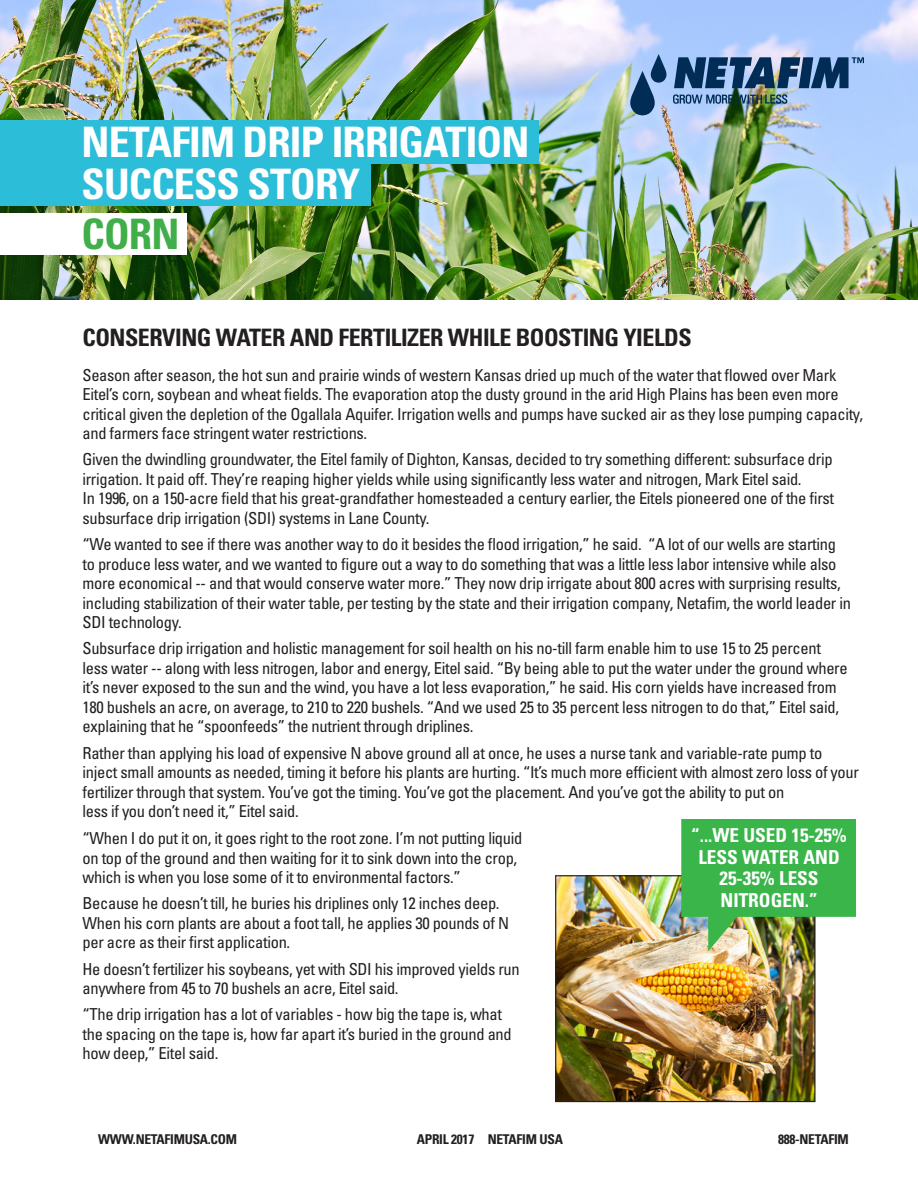
<style>
.page{position:relative;width:918px;height:1188px;background:#fff}
.page>*{position:absolute;margin:0;border:0;box-sizing:border-box;transform-origin:0 0}
.t1{font:700 condensed 42px "Univers LT Std";letter-spacing:-.02em;color:#fff}
.t2{font:700 condensed 42px "Univers LT Std";color:#40ae49}
.t3{font:700 condensed 24px "Univers LT Std";letter-spacing:-.02em;color:#231f20}
.t4{font:700 condensed 19.2px/21.6px "Univers LT Std";color:#fff;text-align:center}
.t5{font:condensed 16.5px/19.5px "Univers LT Std";letter-spacing:-.02em;color:#231f20}
.t6{font:700 condensed 13.5px "Univers LT Std";letter-spacing:-.02em;color:#231f20}
</style>
<div class="page">
<img style="left:0;top:0;width:918px;height:299px">
<div style="left:0;top:161px;width:370px;height:44px;background:#2cbdd8"></div>
<div style="left:0;top:213px;width:187px;height:42px;background:#fff"></div>
<div style="left:0;top:120px;width:538px;height:44px;background:#2cbdd8"></div>
<svg style="left:674px;top:57px;width:190px;height:31px;background:#3e638b"></svg>
<svg style="left:630px;top:54px;width:37px;height:61px;background:#6688b2"></svg>
<svg style="left:673px;top:94px;width:114px;height:10px"></svg>
<img style="left:557px;top:877px;width:257px;height:223px">
<div style="left:555px;top:875px;width:261px;height:227px;border:1px solid #231f20"></div>
<img style="left:681px;top:819px;width:175px;height:132px">
<p class="t1" style="left:82px;top:117px;width:449px">NETAFIM DRIP IRRIGATION</p>
<p class="t1" style="left:82px;top:159px;width:280px">SUCCESS STORY</p>
<p class="t2" style="left:82px;top:209px;width:99px">CORN</p>
<p class="t3" style="left:82px;top:323px;width:611px">CONSERVING WATER AND FERTILIZER WHILE BOOSTING YIELDS</p>
<p class="t5" style="left:82px;top:365px;width:782px">Season after season, the hot sun and prairie winds of western Kansas dried up much of the water that flowed over Mark Eitel’s corn, soybean and wheat fields. The evaporation atop the dusty ground in the arid High Plains has been even more critical given the depletion of the Ogallala Aquifer. Irrigation wells and pumps have sucked air as they lose pumping capacity, and farmers face stringent water restrictions.</p>
<p class="t5" style="left:82px;top:450px;width:752px">Given the dwindling groundwater, the Eitel family of Dighton, Kansas, decided to try something different: subsurface drip irrigation. It paid off. They’re reaping higher yields while using significantly less water and nitrogen, Mark Eitel said.</p>
<p class="t5" style="left:82px;top:489px;width:753px">In 1996, on a 150-acre field that his great-grandfather homesteaded a century earlier, the Eitels pioneered one of the first subsurface drip irrigation (SDI) systems in Lane County.</p>
<p class="t5" style="left:82px;top:534px;width:770px">“We wanted to see if there was another way to do it besides the flood irrigation,” he said. “A lot of our wells are starting to produce less water, and we wanted to figure out a way to do something that was a little less labor intensive while also more economical -- and that would conserve water more.” They now drip irrigate about 800 acres with surprising results, including stabilization of their water table, per testing by the state and their irrigation company, Netafim, the world leader in SDI technology.</p>
<p class="t5" style="left:82px;top:639px;width:767px">Subsurface drip irrigation and holistic management for soil health on his no-till farm enable him to use 15 to 25 percent less water -- along with less nitrogen, labor and energy, Eitel said. “By being able to put the water under the ground where it’s never exposed to the sun and the wind, you have a lot less evaporation,” he said. His corn yields have increased from 180 bushels an acre, on average, to 210 to 220 bushels. “And we used 25 to 35 percent less nitrogen to do that,” Eitel said, explaining that he “spoonfeeds” the nutrient through driplines.</p>
<p class="t5" style="left:82px;top:743px;width:778px">Rather than applying his load of expensive N above ground all at once, he uses a nurse tank and variable-rate pump to inject small amounts as needed, timing it before his plants are hurting. “It’s much more efficient with almost zero loss of your fertilizer through that system. You’ve got the timing. You’ve got the placement. And you’ve got the ability to put on<br>less if you don’t need it,” Eitel said.</p>
<p class="t4" style="left:691px;top:825px;width:157px">“...WE USED 15-25%<br>LESS WATER AND<br>25-35% LESS<br>NITROGEN.”</p>
<p class="t5" style="left:82px;top:828px;width:441px">“When I do put it on, it goes right to the root zone. I’m not putting liquid on top of the ground and then waiting for it to sink down into the crop, which is when you lose some of it to environmental factors.”</p>
<p class="t5" style="left:82px;top:894px;width:428px">Because he doesn’t till, he buries his driplines only 12 inches deep.<br>When his corn plants are about a foot tall, he applies 30 pounds of N per acre as their first application.</p>
<p class="t5" style="left:82px;top:959px;width:439px">He doesn’t fertilizer his soybeans, yet with SDI his improved yields run anywhere from 45 to 70 bushels an acre, Eitel said.</p>
<p class="t5" style="left:82px;top:1005px;width:431px">“The drip irrigation has a lot of variables - how big the tape is, what the spacing on the tape is, how far apart it’s buried in the ground and how deep,” Eitel said.</p>
<p class="t6" style="left:98px;top:1131px;width:140px">WWW.NETAFIMUSA.COM</p>
<p class="t6" style="left:417px;top:1131px;width:148px">APRIL 2017 NETAFIM USA</p>
<p class="t6" style="left:778px;top:1131px;width:72px">888-NETAFIM</p>
</div>
